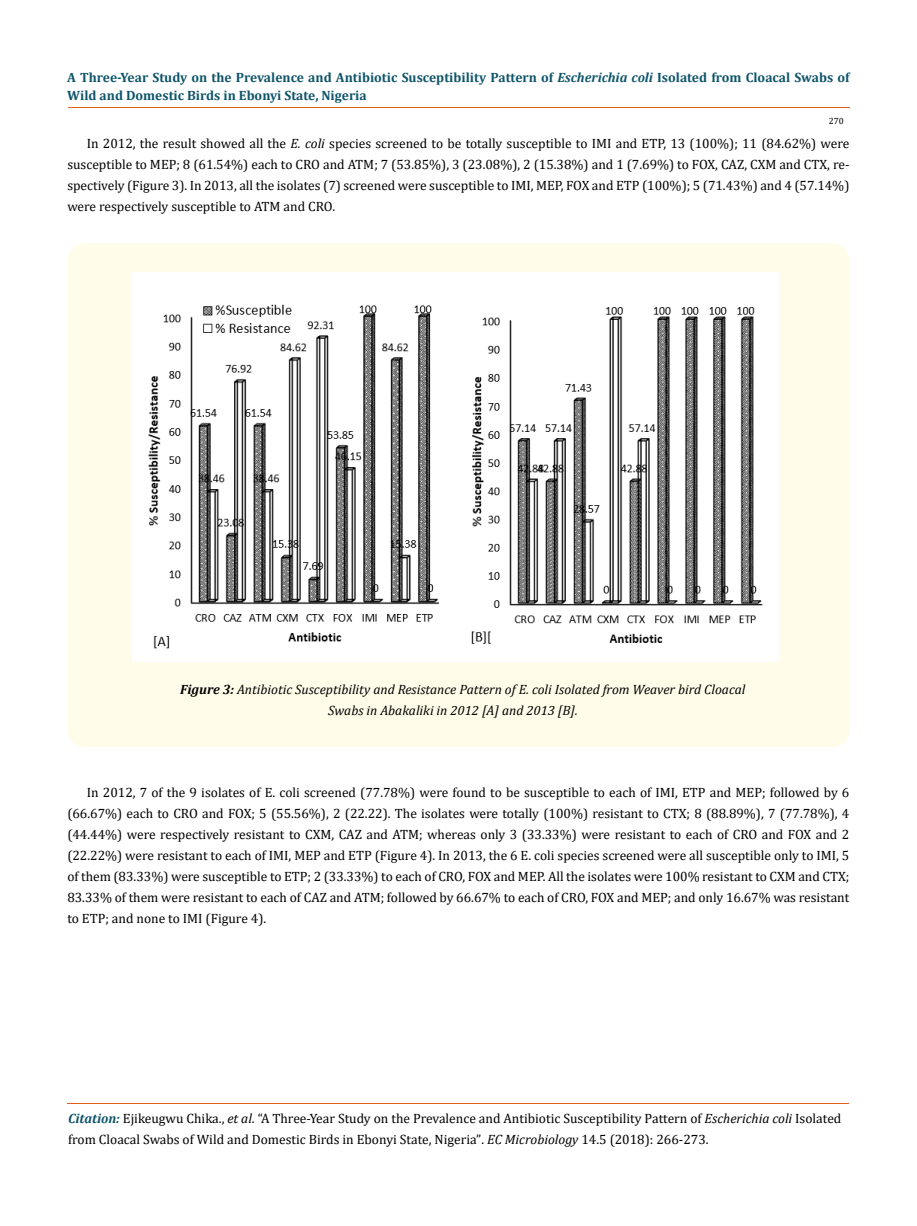
<style>
.page{position:relative;width:917px;height:1226px;background:#fff}
.page>*{position:absolute;margin:0;border:0;box-sizing:border-box;transform-origin:0 0}
.t1{font:13.5px/21px "Cambria";color:#000;text-align:justify}
.t2{font:700 13.5px/18px "Cambria";color:#0e546a}
.t3{font:italic 13.5px/21px "Cambria";color:#000}
.t4{font:9px "Cambria";color:#000}
.s1{font-style:italic}
.s2{font-weight:700}
.s3{font-weight:700;font-style:italic;color:#0e546a}
.s4{font-size:13.35px}
</style>
<div class="page">
<hr style="left:68px;top:108px;width:781px;height:1px;background:#e05d1a">
<hr style="left:67px;top:1103px;width:782px;height:1px;background:#e05d1a">
<div style="left:68px;top:243px;width:781px;height:504px;background:#fffde9;border-radius:18px"></div>
<img style="left:132px;top:272px;width:646px;height:390px">
<p class="t2" style="left:67px;top:68px;width:783px">A Three-Year Study on the Prevalence and Antibiotic Susceptibility Pattern of <span class="s1">Escherichia coli</span> Isolated from Cloacal Swabs of<br>Wild and Domestic Birds in Ebonyi State, Nigeria</p>
<p class="t4" style="left:828px;top:116px;width:16px">270</p>
<p class="t1" style="left:67px;top:132px;width:783px;text-indent:19px">In 2012, the result showed all the <span class="s1">E. coli</span> species screened to be totally susceptible to IMI and ETP, 13 (100%); 11 (84.62%) were susceptible to MEP; 8 (61.54%) each to CRO and ATM; 7 (53.85%), 3 (23.08%), 2 (15.38%) and 1 (7.69%) to FOX, CAZ, CXM and CTX, re&shy;spectively (Figure 3). In 2013, all the isolates (7) screened were susceptible to IMI, MEP, FOX and ETP (100%); 5 (71.43%) and 4 (57.14%) were respectively susceptible to ATM and CRO.</p>
<p class="t3" style="left:328px;top:678px;width:418px;text-indent:-148px"><span class="s2">Figure 3:</span> Antibiotic Susceptibility and Resistance Pattern of E. coli Isolated from Weaver bird Cloacal<br>Swabs in Abakaliki in 2012 [A] and 2013 [B].</p>
<p class="t1" style="left:67px;top:781px;width:783px;text-indent:19px">In 2012, 7 of the 9 isolates of E. coli screened (77.78%) were found to be susceptible to each of IMI, ETP and MEP; followed by 6 (66.67%) each to CRO and FOX; 5 (55.56%), 2 (22.22). The isolates were totally (100%) resistant to CTX; 8 (88.89%), 7 (77.78%), 4 (44.44%) were respectively resistant to CXM, CAZ and ATM; whereas only 3 (33.33%) were resistant to each of CRO and FOX and 2 (22.22%) were resistant to each of IMI, MEP and ETP (Figure 4). In 2013, the 6 E. coli species screened were all susceptible only to IMI, 5 of them (83.33%) were susceptible to ETP; 2 (33.33%) to each of CRO, FOX and MEP. All the isolates were 100% resistant to CXM and CTX; 83.33% of them were resistant to each of CAZ and ATM; followed by 66.67% to each of CRO, FOX and MEP; and only 16.67% was resistant to ETP; and none to IMI (Figure 4).</p>
<p class="t1" style="left:68px;top:1107px;width:774px"><span class="s3">Citation:</span> Ejikeugwu Chika., <span class="s1">et al</span>. “A Three-Year Study on the Prevalence and Antibiotic Susceptibility Pattern of <span class="s1">Escherichia coli</span> Isolated from Cloacal Swabs of Wild and Domestic Birds in Ebonyi State, Nigeria”<span class="s4">.</span> <span class="s1">EC Microbiology</span> 14.5 (2018): 266-273.</p>
</div>
